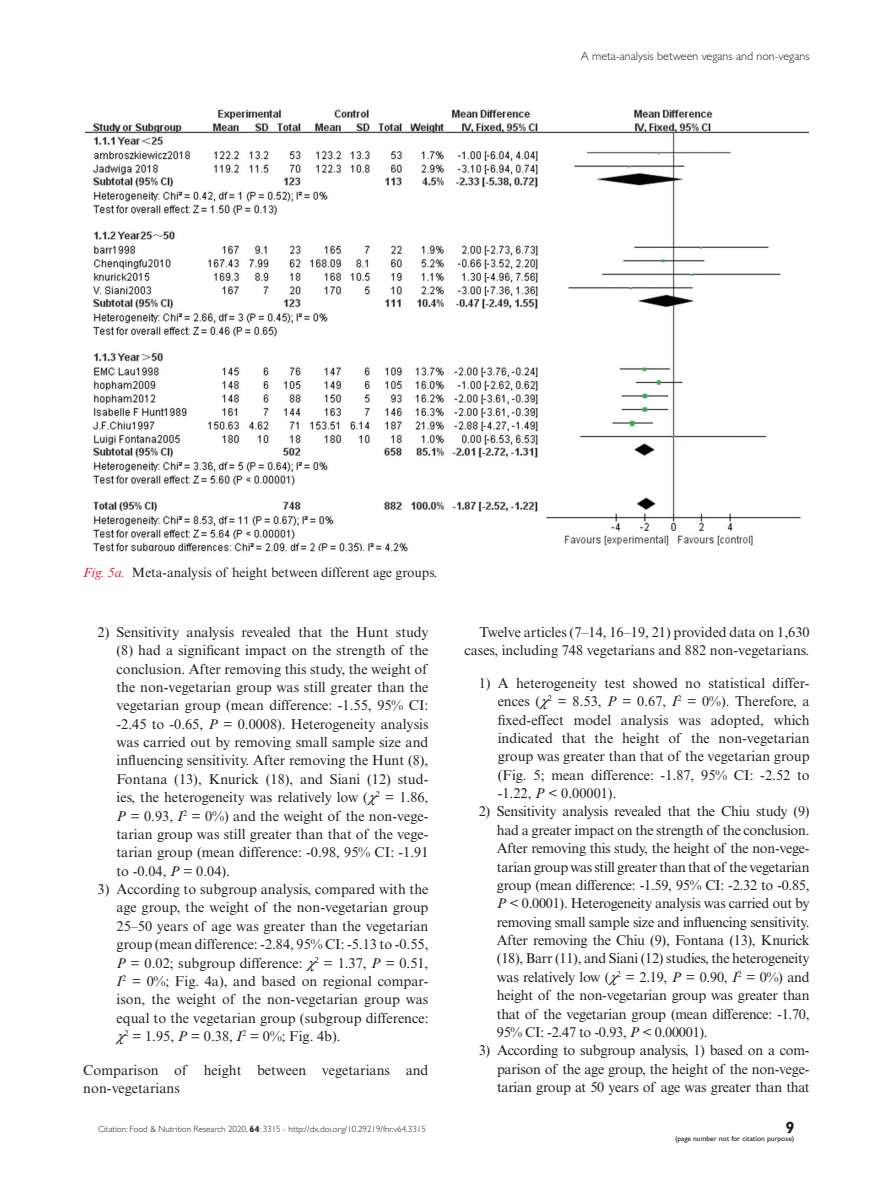
<style>
.page{position:relative;width:893px;height:1191px;background:#fff}
.page>*{position:absolute;margin:0;border:0;box-sizing:border-box;transform-origin:0 0}
.t1{font:700 16.5px "Gill Sans Std";color:#231f20}
.TX{font:14.25px/18.3px "Times New Roman MT Std";color:#231f20;text-align:justify}
.TXI{font:14.25px/18.3px "Times New Roman MT Std";color:#231f20;text-align:right}
.FC{font:13.5px "Times New Roman MT Std";color:#231f20}
.t2{font:300 12px "Gill Sans Std";color:#231f20}
.t3{font:300 9px "Gill Sans Std";color:#231f20}
.t4{font:7.5px "Gill Sans Std";color:#231f20}
.s1{font-style:italic;color:#e51836}
.s2{font-style:italic}
.s3{font-weight:700}
</style>
<div class="page">
<img style="left:85px;top:109px;width:723px;height:443px">
<p class="t2" style="left:581px;top:50px;width:230px">A meta-analysis between vegans and non-vegans</p>
<p class="FC" style="left:83px;top:564px;width:356px"><span class="s1">Fig. 5a.</span> Meta-analysis of height between different age groups.</p>
<p class="TX" style="left:117px;top:623px;width:313px;text-indent:-19px">2) Sensitivity analysis revealed that the Hunt study (8) had a significant impact on the strength of the conclusion. After removing this study, the weight of the non-vegetarian group was still greater than the vegetarian group (mean difference: -1.55, 95% CI: -2.45 to -0.65, <span class="s2">P</span> = 0.0008). Heterogeneity analysis was carried out by removing small sample size and influencing sensitivity. After removing the Hunt (8), Fontana (13), Knurick (18), and Siani (12) stud&shy;ies, the heterogeneity was relatively low ( <sup>2</sup> = 1.86, <span class="s2">P</span> = 0.93, <span class="s2">I</span><sup>2</sup> = 0%) and the weight of the non-vege&shy;tarian group was still greater than that of the vege&shy;tarian group (mean difference: -0.98, 95% CI: -1.91 to -0.04, <span class="s2">P</span> = 0.04).</p>
<p class="TX" style="left:98px;top:880px;width:332px">3) According to subgroup analysis, compared with the</p>
<p class="TX" style="left:117px;top:898px;width:313px">age group, the weight of the non-vegetarian group</p>
<p class="TX" style="left:117px;top:917px;width:313px">25–50 years of age was greater than the vegetarian</p>
<p class="TX" style="left:117px;top:935px;width:313px">group (mean difference: -2.84, 95% CI: -5.13 to -0.55,</p>
<p class="TX" style="left:117px;top:953px;width:313px"><span class="s2">P</span> = 0.02; subgroup difference: <sup>2</sup> = 1.37, <span class="s2">P</span> = 0.51,</p>
<p class="TX" style="left:117px;top:972px;width:313px"><span class="s2">I</span><sup>2</sup> = 0%; Fig. 4a), and based on regional compar-</p>
<p class="TX" style="left:117px;top:990px;width:313px">ison, the weight of the non-vegetarian group was</p>
<p class="TX" style="left:117px;top:1008px;width:313px">equal to the vegetarian group (subgroup difference:</p>
<p class="TX" style="left:124px;top:1027px;width:218px"><sup>2</sup> = 1.95, <span class="s2">P</span> = 0.38, <span class="s2">I</span><sup>2</sup> = 0%; Fig. 4b).</p>
<p class="TX" style="left:83px;top:1060px;width:347px">Comparison of height between vegetarians and non-vegetarians</p>
<p class="TXI" style="left:464px;top:623px;width:347px">Twelve articles (7–14, 16–19, 21) provided data on 1,630 cases, including 748 vegetarians and 882 non-vegetarians.</p>
<p class="TX" style="left:498px;top:674px;width:313px;text-indent:-19px">1) A heterogeneity test showed no statistical differ&shy;ences ( <sup>2</sup> = 8.53, <span class="s2">P</span> = 0.67, <span class="s2">I</span><sup>2</sup> = 0%). Therefore, a fixed-effect model analysis was adopted, which indicated that the height of the non-vegetarian group was greater than that of the vegetarian group (Fig. 5; mean difference: -1.87, 95% CI: -2.52 to -1.22, <span class="s2">P</span> &lt; 0.00001).</p>
<p class="TX" style="left:497px;top:802px;width:314px;text-indent:-18px">2) Sensitivity analysis revealed that the Chiu study (9) had a greater impact on the strength of the conclusion.<br>After removing this study, the height of the non-vege&shy;tarian group was still greater than that of the vegetarian group (mean difference: -1.59, 95% CI: -2.32 to -0.85, <span class="s2">P</span> &lt; 0.0001). Heterogeneity analysis was carried out by removing small sample size and influencing sensitivity.<br>After removing the Chiu (9), Fontana (13), Knurick (18), Barr (11), and Siani (12) studies, the heterogeneity was relatively low ( <sup>2</sup> = 2.19, <span class="s2">P</span> = 0.90, <span class="s2">I</span><sup>2</sup> = 0%) and height of the non-vegetarian group was greater than that of the vegetarian group (mean difference: -1.70, 95% CI: -2.47 to -0.93, <span class="s2">P</span> &lt; 0.00001).</p>
<p class="TX" style="left:497px;top:1041px;width:314px;text-indent:-18px">3) According to subgroup analysis, 1) based on a com&shy;parison of the age group, the height of the non-vege&shy;tarian group at 50 years of age was greater than that</p>
<p class="t3" style="left:98px;top:1124px;width:329px">Citation: Food &amp; Nutrition Research 2020, <span class="s3">64</span>: 3315 - http://dx.doi.org/10.29219/fnr.v64.3315</p>
<p class="t1" style="left:785px;top:1118px;width:11px">9</p>
<p class="t4" style="left:675px;top:1134px;width:121px">(page number not for citation purpose)</p>
</div>
